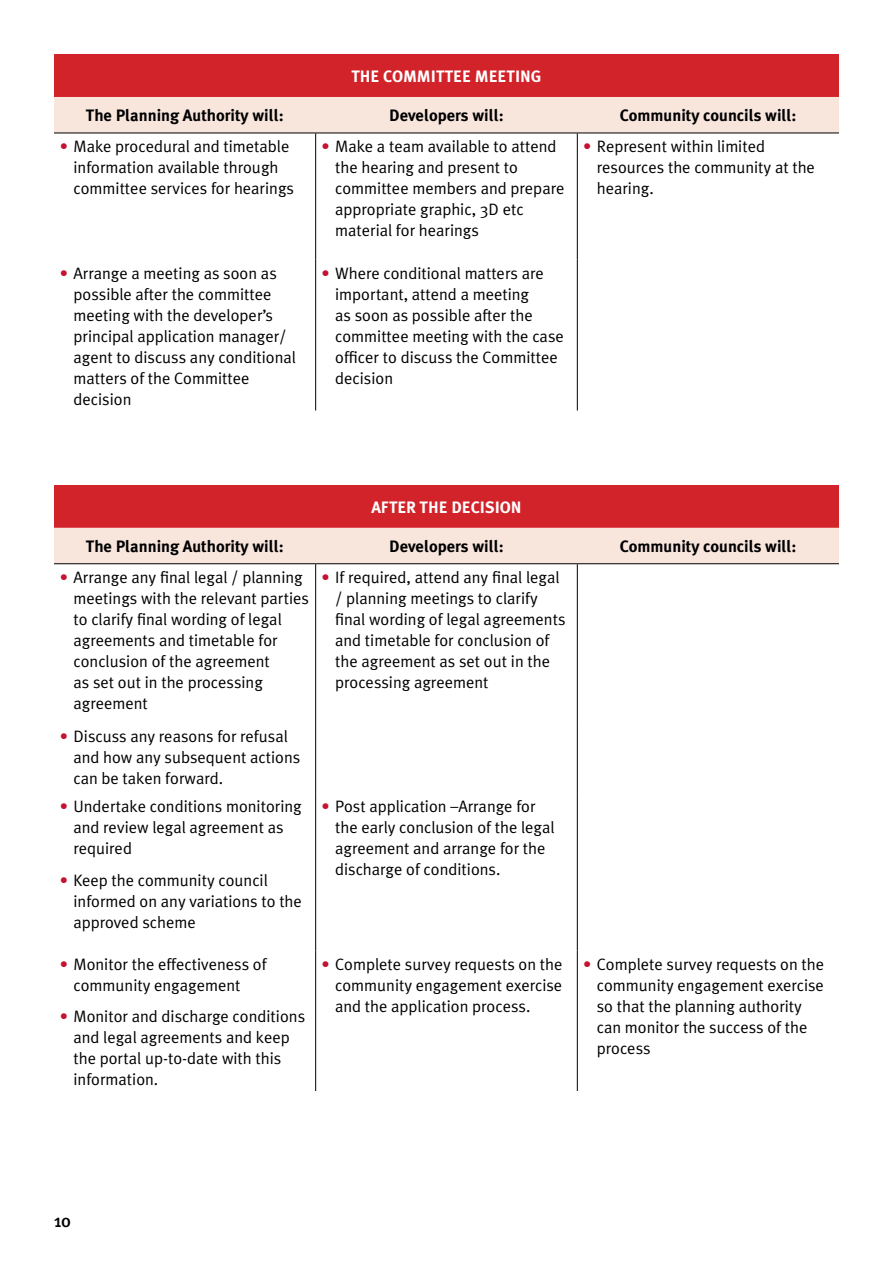
<style>
.page{position:relative;width:893px;height:1263px;background:#fff}
.page>*{position:absolute;margin:0;border:0;box-sizing:border-box;transform-origin:0 0}
.t1{font:500 18px "Meta Plus";color:#000}
.t2{font:16.5px/21px "Meta Plus Normal";color:#000}
.t3{font:700 16.5px "Meta Plus";color:#000}
.t4{font:700 16.5px "Meta Plus";color:#fff}
.s1{color:#c41230}
</style>
<div class="page">
<div style="left:54px;top:54px;width:785px;height:43px;background:#d2232a"></div>
<div style="left:54px;top:97px;width:785px;height:36px;background:#f8e5dc"></div>
<hr style="left:315px;top:133px;width:1px;height:126px;background:#000">
<hr style="left:577px;top:133px;width:1px;height:126px;background:#000">
<hr style="left:315px;top:259px;width:1px;height:151px;background:#000">
<hr style="left:577px;top:259px;width:1px;height:151px;background:#000">
<hr style="left:54px;top:133px;width:262px;height:1px;background:#000">
<hr style="left:316px;top:133px;width:261px;height:1px;background:#000">
<hr style="left:577px;top:133px;width:262px;height:1px;background:#000">
<div style="left:54px;top:485px;width:785px;height:43px;background:#d2232a"></div>
<div style="left:54px;top:528px;width:785px;height:35px;background:#f8e5dc"></div>
<hr style="left:315px;top:564px;width:1px;height:159px;background:#000">
<hr style="left:577px;top:564px;width:1px;height:159px;background:#000">
<hr style="left:315px;top:723px;width:1px;height:70px;background:#000">
<hr style="left:577px;top:723px;width:1px;height:70px;background:#000">
<hr style="left:315px;top:793px;width:1px;height:157px;background:#000">
<hr style="left:577px;top:793px;width:1px;height:157px;background:#000">
<hr style="left:315px;top:950px;width:1px;height:141px;background:#000">
<hr style="left:577px;top:950px;width:1px;height:141px;background:#000">
<hr style="left:54px;top:563px;width:262px;height:1px;background:#000">
<hr style="left:316px;top:563px;width:261px;height:1px;background:#000">
<hr style="left:577px;top:563px;width:262px;height:1px;background:#000">
<p class="t4" style="left:351px;top:67px;width:192px">THE COMMITTEE MEETING</p>
<p class="t3" style="left:86px;top:106px;width:199px">The Planning Authority will:</p>
<p class="t3" style="left:389px;top:106px;width:116px">Developers will:</p>
<p class="t3" style="left:620px;top:106px;width:178px">Community councils will:</p>
<p class="t2" style="left:73px;top:136px;width:222px;text-indent:-13px"><span class="s1">•</span> Make procedural and timetable information available through committee services for hearings</p>
<p class="t2" style="left:335px;top:136px;width:231px;text-indent:-13px"><span class="s1">•</span> Make a team available to attend the hearing and present to committee members and prepare appropriate graphic, 3D etc material for hearings</p>
<p class="t2" style="left:597px;top:136px;width:220px;text-indent:-13px"><span class="s1">•</span> Represent within limited resources the community at the hearing.</p>
<p class="t2" style="left:73px;top:262px;width:224px;text-indent:-13px"><span class="s1">•</span> Arrange a meeting as soon as possible after the committee meeting with the developer’s principal application manager/ agent to discuss any conditional matters of the Committee decision</p>
<p class="t2" style="left:335px;top:262px;width:230px;text-indent:-13px"><span class="s1">•</span> Where conditional matters are important, attend a meeting<br>as soon as possible after the committee meeting with the case officer to discuss the Committee decision</p>
<p class="t4" style="left:371px;top:497px;width:152px">AFTER THE DECISION</p>
<p class="t3" style="left:86px;top:537px;width:199px">The Planning Authority will:</p>
<p class="t3" style="left:389px;top:537px;width:116px">Developers will:</p>
<p class="t3" style="left:620px;top:537px;width:178px">Community councils will:</p>
<p class="t2" style="left:73px;top:566px;width:237px;text-indent:-13px"><span class="s1">•</span> Arrange any final legal / planning meetings with the relevant parties to clarify final wording of legal agreements and timetable for conclusion of the agreement<br>as set out in the processing agreement</p>
<p class="t2" style="left:335px;top:566px;width:232px;text-indent:-13px"><span class="s1">•</span> If required, attend any final legal / planning meetings to clarify final wording of legal agreements and timetable for conclusion of the agreement as set out in the processing agreement</p>
<p class="t2" style="left:73px;top:726px;width:228px;text-indent:-13px"><span class="s1">•</span> Discuss any reasons for refusal and how any subsequent actions can be taken forward.</p>
<p class="t2" style="left:73px;top:796px;width:230px;text-indent:-13px"><span class="s1">•</span> Undertake conditions monitoring and review legal agreement as required</p>
<p class="t2" style="left:73px;top:869px;width:230px;text-indent:-13px"><span class="s1">•</span> Keep the community council informed on any variations to the approved scheme</p>
<p class="t2" style="left:335px;top:796px;width:221px;text-indent:-13px"><span class="s1">•</span> Post application –Arrange for the early conclusion of the legal agreement and arrange for the discharge of conditions.</p>
<p class="t2" style="left:73px;top:953px;width:195px;text-indent:-13px"><span class="s1">•</span> Monitor the effectiveness of community engagement</p>
<p class="t2" style="left:73px;top:1006px;width:233px;text-indent:-13px"><span class="s1">•</span> Monitor and discharge conditions and legal agreements and keep the portal up-to-date with this information.</p>
<p class="t2" style="left:335px;top:953px;width:229px;text-align:justify;text-indent:-13px"><span class="s1">•</span> Complete survey requests on the community engagement exercise and the application process.</p>
<p class="t2" style="left:597px;top:953px;width:229px;text-indent:-13px"><span class="s1">•</span> Complete survey requests on the community engagement exercise so that the planning authority can monitor the success of the process</p>
<p class="t1" style="left:54px;top:1211px;width:19px">10</p>
</div>
